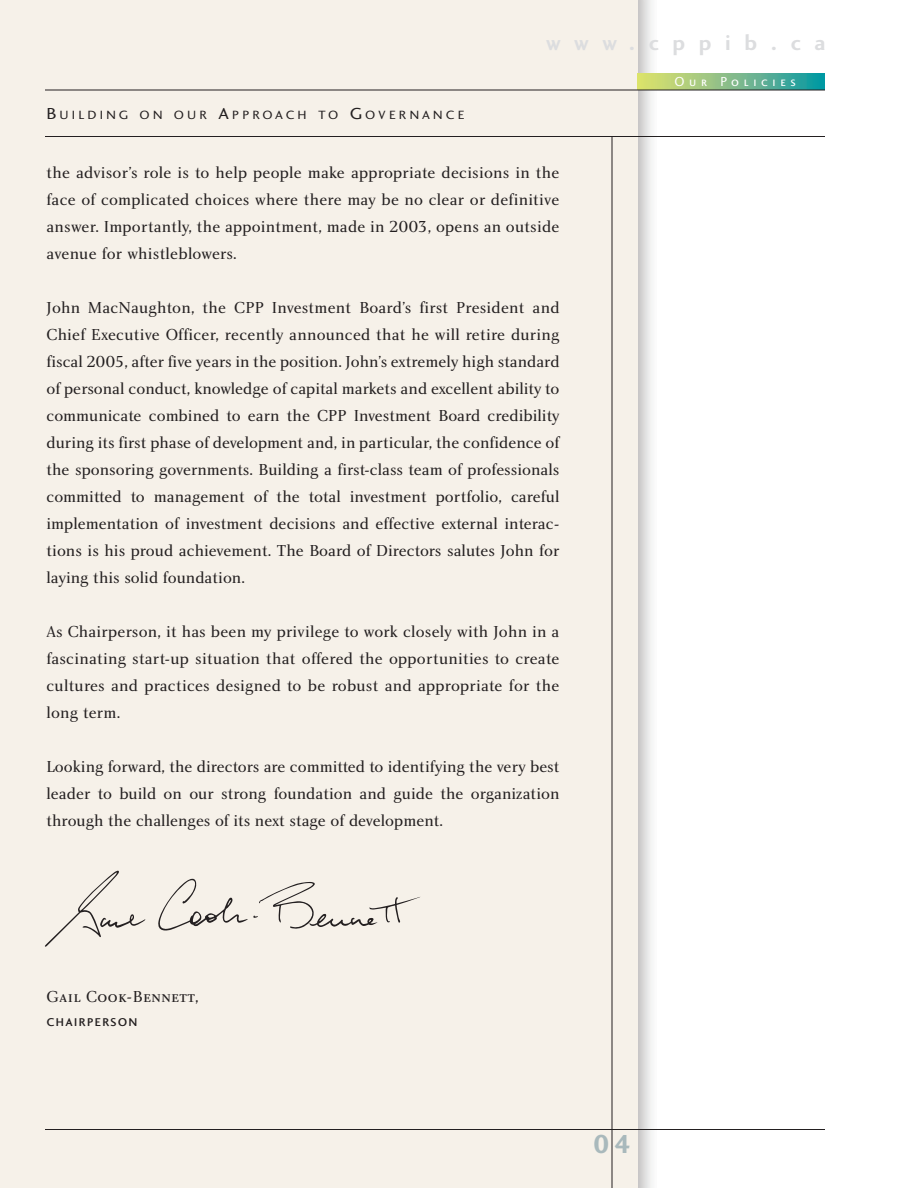
<style>
.page{position:relative;width:918px;height:1188px;background:#fff}
.page>*{position:absolute;margin:0;border:0;box-sizing:border-box;transform-origin:0 0}
.t1{font:27px "Charlotte Sans Bold Plain";color:#a9b9bc}
.t2{font:22.5px "Charlotte Sans Bold Plain";letter-spacing:.605em;color:#dcdddf}
.t3{font:16.5px/27px "Charlotte Book Plain";color:#231f20;text-align:justify}
.t4{font:16.5px "Charlotte Small Caps Plain";letter-spacing:.03em;color:#231f20}
.t5{font:16.5px "Charlotte Sans Small Caps Plain";letter-spacing:.06em;color:#231f20}
.t6{font:13.5px "Charlotte Sans Small Caps Plain";letter-spacing:.35em;color:#fff}
.t7{font:12.3px "Charlotte Sans Small Caps Plain";letter-spacing:.235em;color:#231f20;scale:1.1 1}
.s1{font-size:16.5px}
</style>
<div class="page">
<img style="left:638px;top:0;width:19px;height:1188px">
<div style="left:0;top:0;width:638px;height:1188px;background:#f6f1e9"></div>
<hr style="left:612px;top:136px;width:1px;height:1052px;background:#231f20">
<img style="left:638px;top:74px;width:187px;height:16px">
<hr style="left:45px;top:136px;width:780px;height:1px;background:#231f20">
<hr style="left:45px;top:1129px;width:780px;height:1px;background:#231f20">
<hr style="left:45px;top:90px;width:780px;height:1px;background:#231f20">
<svg style="left:45px;top:870px;width:101px;height:77px"></svg>
<svg style="left:158px;top:878px;width:262px;height:53px"></svg>
<h2 class="t2" style="left:546px;top:34px;width:281px">www.cppib.ca</h2>
<p class="t7" style="left:46px;top:108px;width:381px"><span class="s1">B</span>UILDING ON OUR <span class="s1">A</span>PPROACH TO <span class="s1">G</span>OVERNANCE</p>
<p class="t3" style="left:46px;top:161px;width:514px">the advisor’s role is to help people make appropriate decisions in the face of complicated choices where there may be no clear or definitive answer. Importantly, the appointment, made in 2003, opens an outside avenue for whistleblowers.</p>
<p class="t3" style="left:46px;top:296px;width:515px">John MacNaughton, the CPP Investment Board’s first President and Chief Executive Officer, recently announced that he will retire during fiscal 2005, after five years in the position. John’s extremely high standard of personal conduct, knowledge of capital markets and excellent ability to communicate combined to earn the CPP Investment Board credibility during its first phase of development and, in particular, the confidence of the sponsoring governments. Building a first-class team of professionals committed to management of the total investment portfolio, careful implementation of investment decisions and effective external interac&shy;tions is his proud achievement. The Board of Directors salutes John for laying this solid foundation.</p>
<p class="t3" style="left:46px;top:620px;width:515px">As Chairperson, it has been my privilege to work closely with John in a fascinating start-up situation that offered the opportunities to create cultures and practices designed to be robust and appropriate for the long term.</p>
<p class="t3" style="left:46px;top:755px;width:515px">Looking forward, the directors are committed to identifying the very best leader to build on our strong foundation and guide the organization through the challenges of its next stage of development.</p>
<p class="t6" style="left:674px;top:74px;width:123px">Our Policies</p>
<p class="t4" style="left:46px;top:986px;width:154px">Gail Cook-Bennett,</p>
<p class="t5" style="left:46px;top:1010px;width:92px">chairperson</p>
<h1 class="t1" style="left:593px;top:1135px;width:39px">04</h1>
</div>
